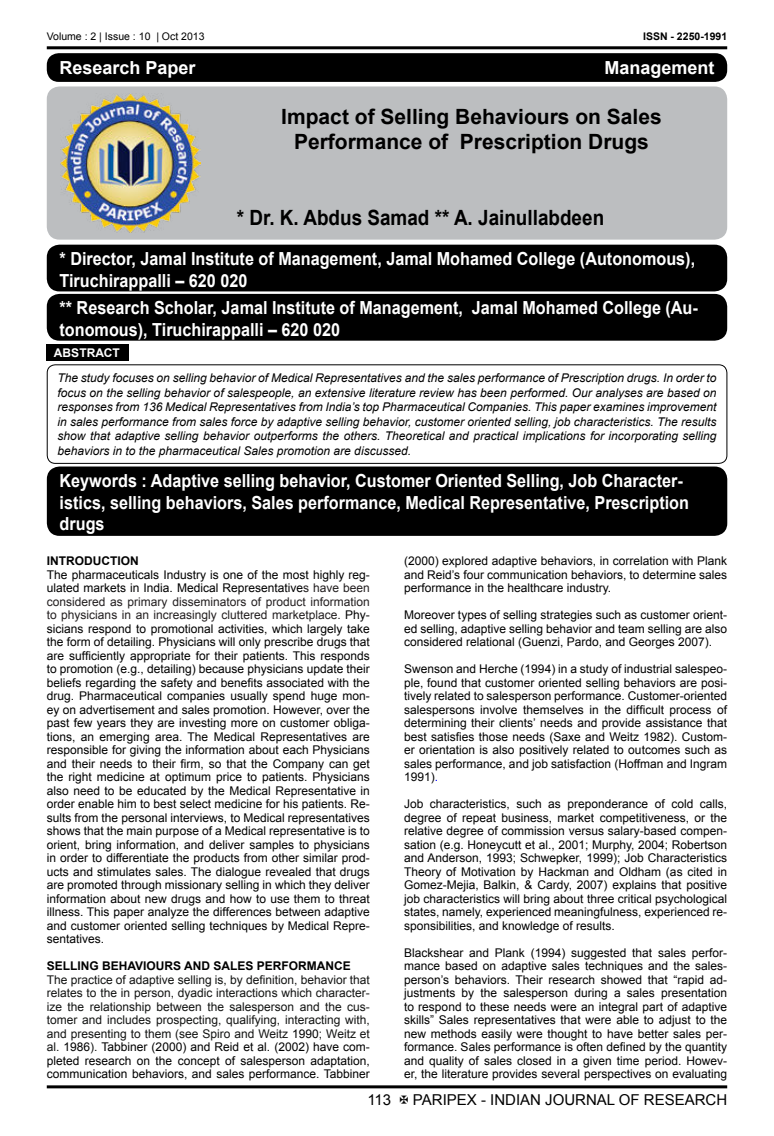
<style>
.page{position:relative;width:774px;height:1136px;background:#fff}
.page>*{position:absolute;margin:0;border:0;box-sizing:border-box;transform-origin:0 0}
.t1{font:700 21px/25.2px "Arial";color:#000;text-align:center}
.t2{font:700 21px "Arial";color:#000;scale:.9 1}
.t3{font:700 18px/21.6px "Arial";color:#fff;scale:.9 1}
.t4{font:700 18px "Arial";color:#fff}
.t5{font:15px "Arial";color:#000}
.t6{font:12px/13.5px "Arial";color:#000;text-align:justify}
.t7{font:italic 12px/14.4px "Arial";color:#000;text-align:justify}
.t8{font:12px/13.5px "Arial";color:#131413;text-align:justify}
.t9{font:700 12px "Arial";color:#000}
.t10{font:700 12px "Arial";color:#fff}
.t11{font:10.5px "Arial";color:#000}
.t12{font:700 10.5px "Arial";color:#000}
.s1{color:#231f20}
.s2{color:#000}
.s3{color:#00f}
</style>
<div class="page">
<hr style="left:47px;top:46px;width:680px;height:3px;background:#000">
<hr style="left:47px;top:1085px;width:680px;height:3px;background:#000">
<div style="left:47px;top:86px;width:680px;height:153px;background:#bcbec0;border-radius:13px"></div>
<div style="left:47px;top:53px;width:680px;height:29px;background:#000;border-radius:12px"></div>
<img style="left:61px;top:93px;width:139px;height:140px">
<div style="left:47px;top:244px;width:680px;height:47px;background:#000;border-radius:13px"></div>
<div style="left:47px;top:294px;width:680px;height:46px;background:#000;border-radius:13px"></div>
<div style="left:47px;top:364px;width:680px;height:99px;border:1px solid #000;border-radius:8px"></div>
<div style="left:47px;top:344px;width:82px;height:16px;background:#000"></div>
<div style="left:47px;top:466px;width:680px;height:70px;background:#000;border-radius:13px"></div>
<p class="t11" style="left:47px;top:33px;width:159px">Volume : 2 | Issue : 10 | Oct 2013</p>
<p class="t12" style="left:643px;top:33px;width:86px">ISSN - 2250-1991</p>
<h2 class="t4" style="left:60px;top:61px;width:138px">Research Paper</h2>
<h2 class="t4" style="left:604px;top:61px;width:112px">Management</h2>
<h1 class="t1" style="left:281px;top:106px;width:382px">Impact of Selling Behaviours on Sales<br>Performance of Prescription Drugs</h1>
<h1 class="t2" style="left:237px;top:209px;width:410px">* Dr. K. Abdus Samad ** A. Jainullabdeen</h1>
<h2 class="t3" style="left:60px;top:249px;width:708px">* Director, Jamal Institute of Management, Jamal Mohamed College (Autonomous),<br>Tiruchirappalli – 620 020</h2>
<h2 class="t3" style="left:60px;top:299px;width:711px">** Research Scholar, Jamal Institute of Management, Jamal Mohamed College (Au&shy;tonomous), Tiruchirappalli – 620 020</h2>
<p class="t10" style="left:54px;top:348px;width:67px">ABSTRACT</p>
<p class="t7" style="left:57px;top:372px;width:661px">The study focuses on selling behavior of Medical Representatives and the sales performance of Prescription drugs. In order to focus on the selling behavior of salespeople, an extensive literature review has been performed. Our analyses are based on responses from 136 Medical Representatives from India’s top Pharmaceutical Companies. This paper examines improvement in sales performance from sales force by adaptive selling behavior, customer oriented selling, job characteristics. The results show that adaptive selling behavior outperforms the others. Theoretical and practical implications for incorporating selling behaviors in to the pharmaceutical Sales promotion are discussed.</p>
<h2 class="t3" style="left:60px;top:471px;width:701px">Keywords : Adaptive selling behavior, Customer Oriented Selling, Job Character&shy;istics, selling behaviors, Sales performance, Medical Representative, Prescription drugs</h2>
<p class="t9" style="left:47px;top:556px;width:93px">INTRODUCTION</p>
<p class="t6" style="left:47px;top:568px;width:325px">The pharmaceuticals Industry is one of the most highly reg&shy;ulated markets in India. Medical Representative<span class="s1">s have been considered as primary disseminators of product information to physicians in an increasingly cluttered marketplace.</span> Phy&shy;sicians respond to promotional activities, which largely take the form of detailing. Physicians will only prescribe drugs that are sufficiently appropriate for their patients. This responds to promotion (e.g., detailing) because physicians update their beliefs regarding the safety and benefits associated with the drug. Pharmaceutical companies usually spend huge mon&shy;ey on advertisement and sales promotion. However, over the past few years they are investing more on customer obliga&shy;tions, an emerging area. The Medical Representatives are responsible for giving the information about each Physicians and their needs to their firm, so that the Company can get the right medicine at optimum price to patients. Physicians also need to be educated by the Medical Representative in order enable him to best select medicine for his patients. Re&shy;sults from the personal interviews, to Medical representatives shows that the main purpose of a Medical representative is to orient, bring information, and deliver samples to physicians in order to differentiate the products from other similar prod&shy;ucts and stimulates sales. The dialogue revealed that drugs are promoted through missionary selling in which they deliver information about new drugs and how to use them to threat illness. This paper analyze the differences between adaptive and customer oriented selling techniques by Medical Repre&shy;sentatives.</p>
<p class="t9" style="left:47px;top:961px;width:306px">SELLING BEHAVIOURS AND SALES PERFORMANCE</p>
<p class="t8" style="left:47px;top:972px;width:325px">The practice of adaptive selling is, by definition, behavior that relates to the in person, dyadic interactions which character&shy;ize the relationship between the salesperson and the cus&shy;tomer and includes prospecting, qualifying, interacting with, and presenting to them (see Spiro and Weitz <span class="s2">1990</span>; Weitz et al. <span class="s2">1986</span>). <span class="s2">Tabbiner (2000) and Reid et al. (2002) have com&shy;pleted research on the concept of salesperson adaptation, communication behaviors, and sales performance. Tabbiner</span></p>
<p class="t6" style="left:404px;top:555px;width:325px">(2000) explored adaptive behaviors, in correlation with Plank and Reid’s four communication behaviors, to determine sales performance in the healthcare industry.</p>
<p class="t6" style="left:404px;top:609px;width:325px">Moreover types of selling strategies such as customer orient&shy;ed selling, adaptive selling behavior and team selling are also considered relational (Guenzi, Pardo, and Georges 2007).</p>
<p class="t6" style="left:404px;top:663px;width:325px">Swenson and Herche (1994) in a study of industrial salespeo&shy;ple, found that customer oriented selling behaviors are posi&shy;tively related to salesperson performance. Customer-oriented salespersons involve themselves in the difficult process of determining their clients’ needs and provide assistance that best satisfies those needs (Saxe and Weitz 1982). Custom&shy;er orientation is also positively related to outcomes such as sales performance, and job satisfaction (Hoffman and Ingram 1991)<span class="s3">.</span></p>
<p class="t6" style="left:404px;top:798px;width:325px">Job characteristics, such as preponderance of cold calls, degree of repeat business, market competitiveness, or the relative degree of commission versus salary-based compen&shy;sation (e.g. Honeycutt et al., 2001; Murphy, 2004; Robertson and Anderson, 1993; Schwepker, 1999); Job Characteristics Theory of Motivation by Hackman and Oldham (as cited in Gomez-Mejia, Balkin, &amp; Cardy, 2007) explains that positive job characteristics will bring about three critical psychological states, namely, experienced meaningfulness, experienced re&shy;sponsibilities, and knowledge of results.</p>
<p class="t6" style="left:404px;top:946px;width:325px">Blackshear and Plank (1994) suggested that sales perfor&shy;mance based on adaptive sales techniques and the sales&shy;person’s behaviors. Their research showed that “rapid ad&shy;justments by the salesperson during a sales presentation to respond to these needs were an integral part of adaptive skills” Sales representatives that were able to adjust to the new methods easily were thought to have better sales per&shy;formance. Sales performance is often defined by the quantity and quality of sales closed in a given time period. Howev&shy;er, the literature provides several perspectives on evaluating</p>
<p class="t5" style="left:367px;top:1093px;width:25px">113</p>
<p class="t5" style="left:413px;top:1093px;width:316px">PARIPEX - INDIAN JOURNAL OF RESEARCH</p>
</div>
